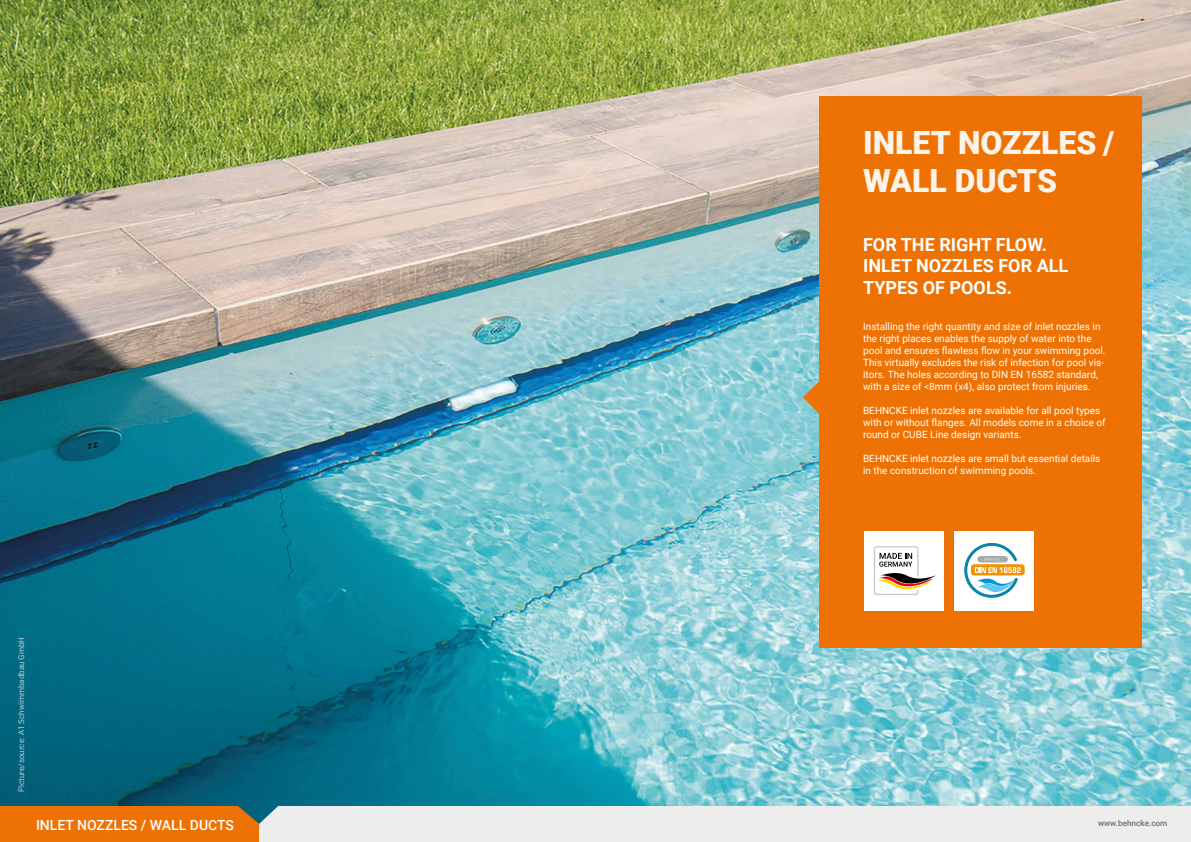
<style>
.page{position:relative;width:1191px;height:842px;background:#fff}
.page>*{position:absolute;margin:0;border:0;box-sizing:border-box;transform-origin:0 0}
.t1{font:900 32px/38.4px "Roboto";color:#fff}
.t2{font:700 18px/21.6px "Roboto";color:#fff}
.t3{font:500 14px "Roboto";color:#fff}
.t4{font:10px/12px "Roboto";color:#fff}
.t5{font:500 8.2px "Roboto";color:#706f6f}
.t6{font:8px "Roboto";color:#fff}
</style>
<div class="page">
<img style="left:0;top:0;width:1191px;height:806px">
<svg style="left:0;top:806px;width:1191px;height:36px;background:#ebd1ba"></svg>
<div style="left:819px;top:96px;width:322px;height:552px;background:#ee7203"></div>
<svg style="left:803px;top:380px;width:16px;height:35px"></svg>
<div style="left:864px;top:531px;width:80px;height:80px;background:#fff"></div>
<div style="left:874px;top:546px;width:44px;height:49px;border:1px solid #c6c6c6;border-radius:2px"></div>
<svg style="left:877px;top:553px;width:59px;height:42px"></svg>
<div style="left:954px;top:531px;width:80px;height:80px;background:#fff"></div>
<svg style="left:971px;top:564px;width:53px;height:11px"></svg>
<svg style="left:964px;top:543px;width:56px;height:55px"></svg>
<p class="t6" style="left:16px;top:792px;width:156px;rotate:-90deg">Picture/source: A1 Schwimmbadbau GmbH</p>
<h3 class="t3" style="left:36px;top:815px;width:199px">INLET NOZZLES / WALL DUCTS</h3>
<h1 class="t1" style="left:863px;top:122px;width:253px">INLET NOZZLES /<br>WALL DUCTS</h1>
<h2 class="t2" style="left:863px;top:233px;width:207px">FOR THE RIGHT FLOW.<br>INLET NOZZLES FOR ALL<br>TYPES OF POOLS.</h2>
<p class="t4" style="left:863px;top:320px;width:244px">Installing the right quantity and size of inlet nozzles in the right places enables the supply of water into the pool and ensures flawless flow in your swimming pool.<br>This virtually excludes the risk of infection for pool vis&shy;itors. The holes according to DIN EN 16582 standard, with a size of &lt;8mm (x4), also protect from injuries.</p>
<p class="t4" style="left:863px;top:404px;width:244px">BEHNCKE inlet nozzles are available for all pool types with or without flanges. All models come in a choice of round or CUBE Line design variants.</p>
<p class="t4" style="left:863px;top:452px;width:239px">BEHNCKE inlet nozzles are small but essential details in the construction of swimming pools.</p>
<p class="t5" style="left:1098px;top:817px;width:71px">www.behncke.com</p>
</div>
